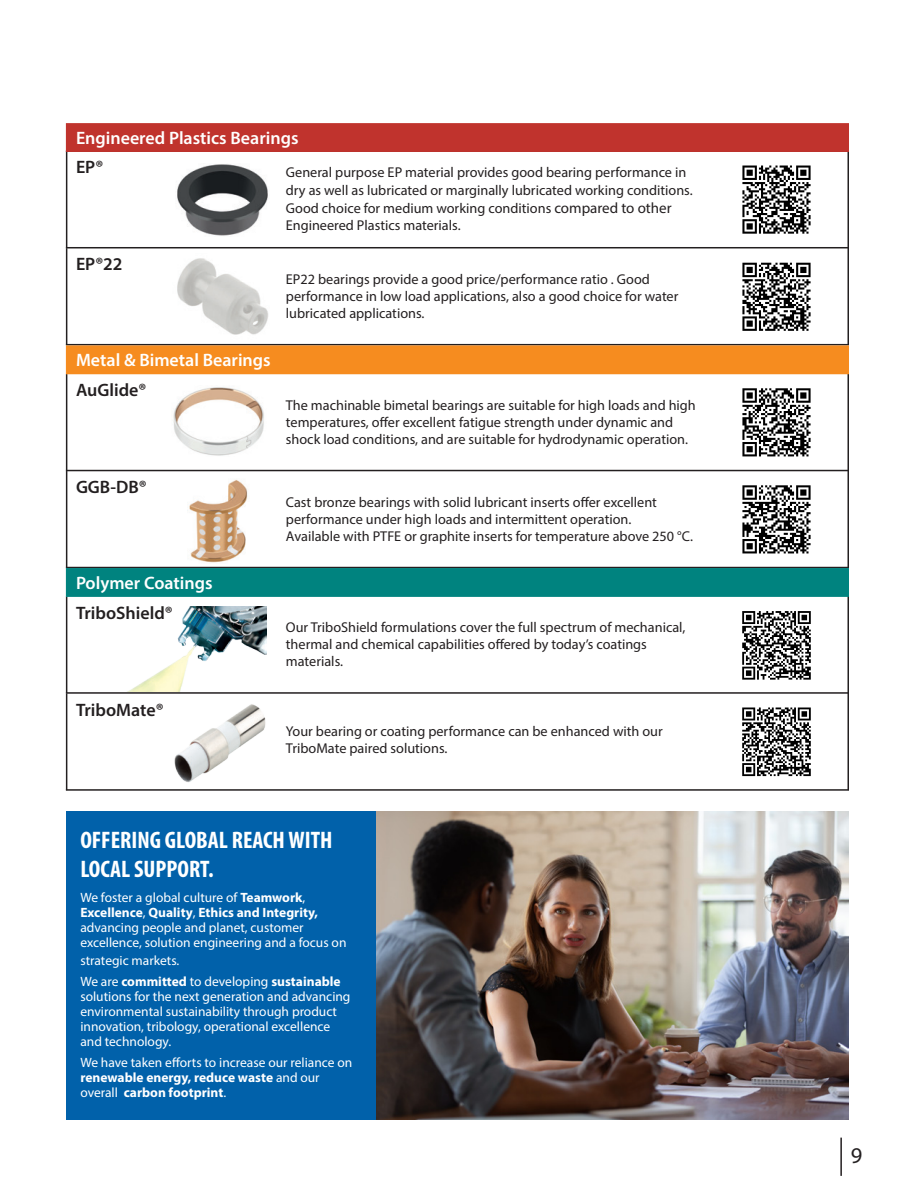
<style>
.page{position:relative;width:918px;height:1188px;background:#fff}
.page>*{position:absolute;margin:0;border:0;box-sizing:border-box;transform-origin:0 0}
.t1{font:700 condensed 24px/28.8px "Myriad Pro";color:#fff}
.Copy_Myriad_10_12{font:22.5px "Myriad Pro";color:#231f20}
.t2{font:600 18px "Myriad Pro";color:#fff}
.t3{font:600 18px "Myriad Pro";color:#231f20}
.Copy_Myriad_10_12-2{font:14.25px/17.1px "Myriad Pro";color:#231f20}
.paragraph{font:13.5px/15px "Myriad Pro";color:#fff}
.s1{font-size:15px}
.s2{font-weight:700}
</style>
<div class="page">
<img style="left:376px;top:812px;width:473px;height:308px">
<svg style="left:742px;top:166px;width:69px;height:68px"></svg>
<img style="left:177px;top:164px;width:91px;height:72px">
<hr style="left:66px;top:151px;width:1px;height:97px;background:#231f20">
<hr style="left:66px;top:247px;width:783px;height:1px;background:#231f20">
<hr style="left:848px;top:151px;width:1px;height:97px;background:#231f20">
<div style="left:740px;top:261px;width:73px;height:72px;background:linear-gradient(to right,#fff,#fff)"></div>
<svg style="left:742px;top:263px;width:69px;height:68px"></svg>
<img style="left:177px;top:258px;width:91px;height:77px">
<hr style="left:66px;top:248px;width:1px;height:97px;background:#231f20">
<hr style="left:66px;top:344px;width:783px;height:1px;background:#231f20">
<hr style="left:848px;top:248px;width:1px;height:97px;background:#231f20">
<hr style="left:66px;top:374px;width:1px;height:97px;background:#231f20">
<hr style="left:66px;top:470px;width:783px;height:1px;background:#231f20">
<hr style="left:848px;top:373px;width:1px;height:98px;background:#231f20">
<hr style="left:66px;top:471px;width:1px;height:97px;background:#231f20">
<hr style="left:66px;top:567px;width:783px;height:1px;background:#231f20">
<hr style="left:848px;top:470px;width:1px;height:98px;background:#231f20">
<div style="left:66px;top:123px;width:783px;height:29px;background:#c0332d;border:2px solid #c0332d"></div>
<div style="left:66px;top:345px;width:783px;height:29px;background:#f68c1f;border:2px solid #f68c1f"></div>
<hr style="left:66px;top:596px;width:1px;height:97px;background:#231f20">
<hr style="left:66px;top:692px;width:783px;height:2px;background:#231f20">
<hr style="left:848px;top:596px;width:1px;height:97px;background:#231f20">
<img style="left:174px;top:704px;width:92px;height:78px">
<hr style="left:66px;top:693px;width:1px;height:97px;background:#231f20">
<hr style="left:66px;top:789px;width:783px;height:2px;background:#231f20">
<hr style="left:848px;top:693px;width:1px;height:97px;background:#231f20">
<svg style="left:742px;top:611px;width:69px;height:69px"></svg>
<div style="left:740px;top:706px;width:73px;height:72px;background:linear-gradient(to right,#efefef,#f6f6f6)"></div>
<svg style="left:742px;top:708px;width:69px;height:68px"></svg>
<img style="left:127px;top:607px;width:139px;height:85px">
<div style="left:66px;top:568px;width:783px;height:29px;background:#00837f;border:2px solid #00837f"></div>
<svg style="left:742px;top:485px;width:69px;height:68px"></svg>
<svg style="left:742px;top:388px;width:69px;height:68px"></svg>
<img style="left:189px;top:479px;width:59px;height:84px">
<img style="left:173px;top:387px;width:91px;height:69px">
<div style="left:66px;top:812px;width:310px;height:308px;background:#0161aa"></div>
<hr style="left:840px;top:1138px;width:2px;height:38px;background:#231f20">
<p class="t2" style="left:76px;top:126px;width:224px">Engineered Plastics Bearings</p>
<p class="t3" style="left:76px;top:156px;width:29px">EP®</p>
<p class="Copy_Myriad_10_12-2" style="left:286px;top:164px;width:408px">General purpose EP material provides good bearing performance in dry as well as lubricated or marginally lubricated working conditions.<br>Good choice for medium working conditions <span class="s1">compared to other </span>Engineered Plastics materials.</p>
<p class="t3" style="left:76px;top:253px;width:48px">EP®22</p>
<p class="Copy_Myriad_10_12-2" style="left:286px;top:270px;width:394px">EP22 bearings provide a good price/performance ratio . Good performance in low load applications, also a good choice for water lubricated applications.</p>
<p class="t2" style="left:76px;top:349px;width:196px">Metal &amp; Bimetal Bearings</p>
<p class="t3" style="left:76px;top:379px;width:72px">AuGlide®</p>
<p class="t3" style="left:76px;top:476px;width:72px">GGB-DB®</p>
<p class="t2" style="left:76px;top:571px;width:138px">Polymer Coatings</p>
<p class="t3" style="left:76px;top:601px;width:98px">TriboShield®</p>
<p class="t3" style="left:76px;top:698px;width:89px">TriboMate®</p>
<p class="Copy_Myriad_10_12-2" style="left:286px;top:396px;width:411px">The machinable bimetal bearings are suitable for high loads and high temperatures, offer excellent fatigue strength under dynamic and shock load conditions, and are suitable for hydrodynamic operation.</p>
<p class="Copy_Myriad_10_12-2" style="left:286px;top:493px;width:409px">Cast bronze bearings with solid lubricant inserts offer excellent performance under high loads and intermittent operation.<br>Available with PTFE or graphite inserts for temperature above 250 °C.</p>
<p class="Copy_Myriad_10_12-2" style="left:286px;top:618px;width:401px">Our TriboShield formulations cover the full spectrum of mechanical, thermal and chemical capabilities offered by today’s coatings materials.</p>
<p class="Copy_Myriad_10_12-2" style="left:286px;top:723px;width:378px">Your bearing or coating performance can be enhanced with our<br>TriboMate paired solutions.</p>
<p class="t1" style="left:80px;top:825px;width:254px">OFFERING GLOBAL REACH WITH<br>LOCAL SUPPORT.</p>
<p class="paragraph" style="left:80px;top:890px;width:268px">We foster a global culture of <span class="s2">Teamwork</span>, <span class="s2">Excellence</span>, <span class="s2">Quality</span>, <span class="s2">Ethics and Integrity, </span>advancing people and planet, customer excellence, solution engineering and a focus on</p>
<p class="paragraph" style="left:80px;top:953px;width:101px">strategic markets.</p>
<p class="paragraph" style="left:80px;top:974px;width:272px">We are <span class="s2">committed</span> to developing <span class="s2">sustainable </span>solutions for the next generation and advancing environmental sustainability through product innovation, tribology, operational excellence and technology.</p>
<p class="paragraph" style="left:80px;top:1055px;width:274px">We have taken efforts to increase our reliance on <span class="s2">renewable energy, reduce waste</span> and our overall <span class="s2">carbon footprint</span>.</p>
<p class="Copy_Myriad_10_12" style="left:851px;top:1142px;width:13px">9</p>
</div>
